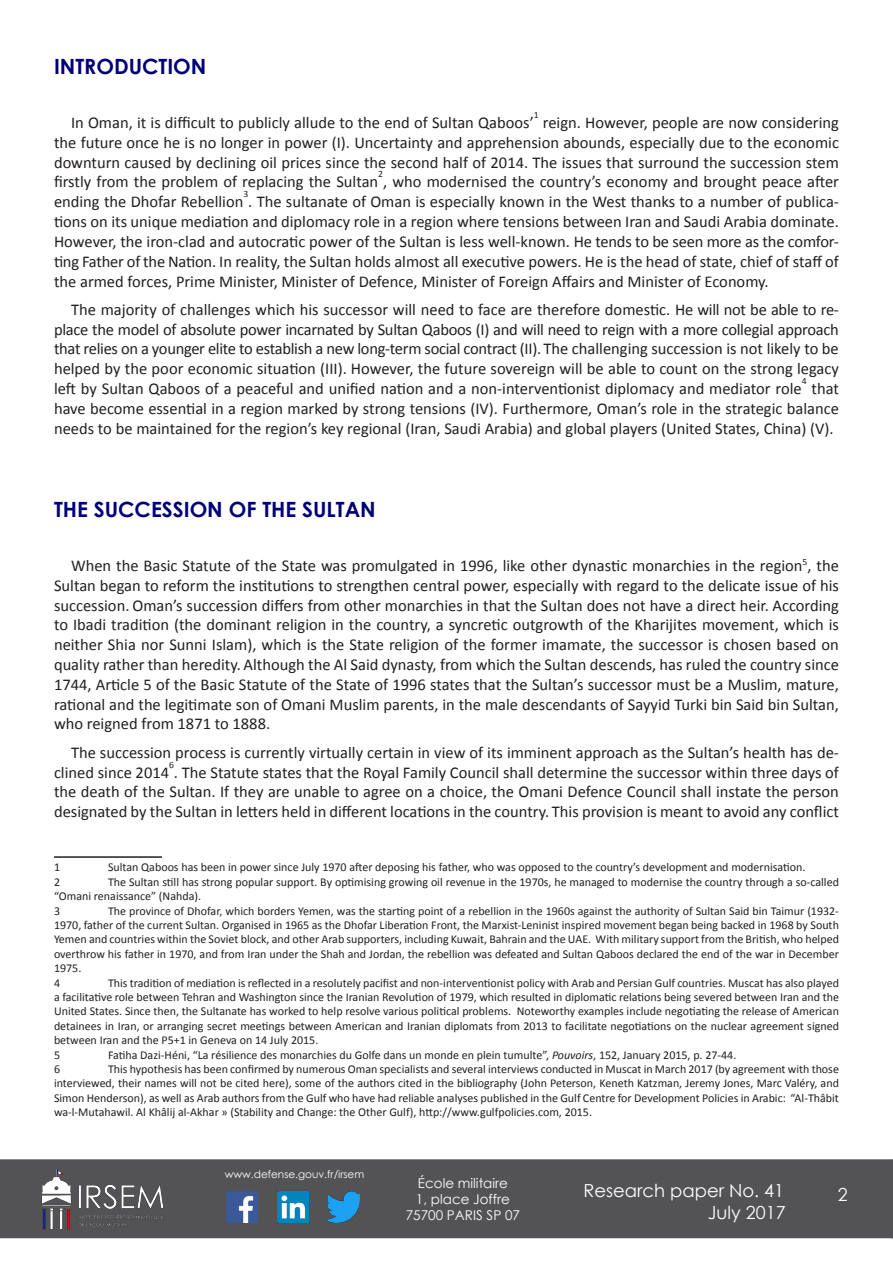
<style>
.page{position:relative;width:893px;height:1263px;background:#fff}
.page>*{position:absolute;margin:0;border:0;box-sizing:border-box;transform-origin:0 0}
.Titre_1{font:700 21px "Century Gothic";color:#000078}
.t1{font:18px/21.6px "Century Gothic";color:#fff;text-align:right}
.Texte_courant{font:16.5px/19.8px "Calibri";color:#231f20;text-align:justify}
.t2{font:13.5px/16.2px "Century Gothic";color:#fff;text-align:center}
.NBP{font:12px/14.4px "Calibri";color:#231f20;text-align:justify}
.t3{font:10.5px "Century Gothic";color:#fff}
.Texte_courant-2{font:9.6px "Calibri";color:#231f20}
.s1{font-style:italic}
</style>
<div class="page">
<div style="left:0;top:1159px;width:893px;height:79px;background:#535355;border:2px solid #535355"></div>
<img style="left:38px;top:1161px;width:127px;height:75px">
<img style="left:226px;top:1191px;width:32px;height:32px">
<img style="left:277px;top:1191px;width:32px;height:32px">
<img style="left:328px;top:1191px;width:32px;height:32px">
<svg style="left:891px;top:1159px;width:2px;height:79px"></svg>
<hr style="left:54px;top:856px;width:108px;height:2px;background:#231f20">
<p class="Titre_1" style="left:54px;top:51px;width:154px">INTRODUCTION</p>
<p class="Texte_courant-2" style="left:534px;top:109px;width:6px">1</p>
<p class="Texte_courant" style="left:54px;top:113px;width:786px;text-indent:489px">reign. However, people are now considering the future once he is no longer in power (I). Uncertainty and apprehension abounds, especially due to the economic downturn caused by declining oil prices since the second half of 2014. The issues that surround the succession stem firstly from the problem of replacing the Sultan , who modernised the country’s economy and brought peace after</p>
<p class="Texte_courant" style="left:71px;top:113px;width:464px">In Oman, it is difficult to publicly allude to the end of Sultan Qaboos’</p>
<p class="Texte_courant-2" style="left:378px;top:168px;width:6px">2</p>
<p class="Texte_courant" style="left:54px;top:192px;width:786px">ending the Dhofar Rebellion . The sultanate of Oman is especially known in the West thanks to a number of publica-</p>
<p class="Texte_courant-2" style="left:243px;top:188px;width:6px">3</p>
<p class="Texte_courant" style="left:54px;top:212px;width:786px">tions on its unique mediation and diplomacy role in a region where tensions between Iran and Saudi Arabia dominate.<br>However, the iron-clad and autocratic power of the Sultan is less well-known. He tends to be seen more as the comfor&shy;ting Father of the Nation. In reality, the Sultan holds almost all executive powers. He is the head of state, chief of staff of the armed forces, Prime Minister, Minister of Defence, Minister of Foreign Affairs and Minister of Economy.</p>
<p class="Texte_courant" style="left:54px;top:299px;width:786px;text-indent:17px">The majority of challenges which his successor will need to face are therefore domestic. He will not be able to re&shy;place the model of absolute power incarnated by Sultan Qaboos (I) and will need to reign with a more collegial approach that relies on a younger elite to establish a new long-term social contract (II). The challenging succession is not likely to be helped by the poor economic situation (III). However, the future sovereign will be able to count on the strong legacy left by Sultan Qaboos of a peaceful and unified nation and a non-interventionist diplomacy and mediator role</p>
<p class="Texte_courant-2" style="left:802px;top:375px;width:6px">4</p>
<p class="Texte_courant" style="left:54px;top:379px;width:786px;text-indent:757px">that have become essential in a region marked by strong tensions (IV). Furthermore, Oman’s role in the strategic balance needs to be maintained for the region’s key regional (Iran, Saudi Arabia) and global players (United States, China) (V).</p>
<p class="Titre_1" style="left:54px;top:494px;width:323px">THE SUCCESSION OF THE SULTAN</p>
<p class="Texte_courant" style="left:54px;top:556px;width:786px;text-indent:17px">When the Basic Statute of the State was promulgated in 1996, like other dynastic monarchies in the region<sup>5</sup>, the Sultan began to reform the institutions to strengthen central power, especially with regard to the delicate issue of his succession. Oman’s succession differs from other monarchies in that the Sultan does not have a direct heir. According to Ibadi tradition (the dominant religion in the country, a syncretic outgrowth of the Kharijites movement, which is neither Shia nor Sunni Islam), which is the State religion of the former imamate, the successor is chosen based on quality rather than heredity. Although the Al Said dynasty, from which the Sultan descends, has ruled the country since 1744, Article 5 of the Basic Statute of the State of 1996 states that the Sultan’s successor must be a Muslim, mature, rational and the legitimate son of Omani Muslim parents, in the male descendants of Sayyid Turki bin Said bin Sultan, who reigned from 1871 to 1888.</p>
<p class="Texte_courant" style="left:54px;top:742px;width:786px;text-align:right">The succession process is currently virtually certain in view of its imminent approach as the Sultan’s health has de&shy;clined since 2014 . The Statute states that the Royal Family Council shall determine the successor within three days of</p>
<p class="Texte_courant-2" style="left:169px;top:758px;width:6px">6</p>
<p class="Texte_courant" style="left:54px;top:782px;width:786px">the death of the Sultan. If they are unable to agree on a choice, the Omani Defence Council shall instate the person designated by the Sultan in letters held in different locations in the country. This provision is meant to avoid any conflict</p>
<p class="NBP" style="left:54px;top:860px;width:8px">1</p>
<p class="NBP" style="left:108px;top:860px;width:699px">Sultan Qaboos has been in power since July 1970 after deposing his father, who was opposed to the country’s development and modernisation.</p>
<p class="NBP" style="left:54px;top:875px;width:8px">2</p>
<p class="NBP" style="left:54px;top:875px;width:786px;text-indent:54px">The Sultan still has strong popular support. By optimising growing oil revenue in the 1970s, he managed to modernise the country through a so-called “Omani renaissance” (Nahda).</p>
<p class="NBP" style="left:54px;top:903px;width:8px">3</p>
<p class="NBP" style="left:54px;top:903px;width:786px;text-indent:54px">The province of Dhofar, which borders Yemen, was the starting point of a rebellion in the 1960s against the authority of Sultan Said bin Taimur (1932- 1970, father of the current Sultan. Organised in 1965 as the Dhofar Liberation Front, the Marxist-Leninist inspired movement began being backed in 1968 by South Yemen and countries within the Soviet block, and other Arab supporters, including Kuwait, Bahrain and the UAE. With military support from the British, who helped overthrow his father in 1970, and from Iran under the Shah and Jordan, the rebellion was defeated and Sultan Qaboos declared the end of the war in December 1975.</p>
<p class="NBP" style="left:54px;top:975px;width:8px">4</p>
<p class="NBP" style="left:54px;top:975px;width:786px;text-indent:54px">This tradition of mediation is reflected in a resolutely pacifist and non-interventionist policy with Arab and Persian Gulf countries. Muscat has also played a facilitative role between Tehran and Washington since the Iranian Revolution of 1979, which resulted in diplomatic relations being severed between Iran and the United States. Since then, the Sultanate has worked to help resolve various political problems. Noteworthy examples include negotiating the release of American detainees in Iran, or arranging secret meetings between American and Iranian diplomats from 2013 to facilitate negotiations on the nuclear agreement signed between Iran and the P5+1 in Geneva on 14 July 2015.</p>
<p class="NBP" style="left:54px;top:1047px;width:8px">5</p>
<p class="NBP" style="left:108px;top:1047px;width:630px">Fatiha Dazi-Héni, “La résilience des monarchies du Golfe dans un monde en plein tumulte”, <span class="s1">Pouvoirs</span>, 152, January 2015, p. 27-44.</p>
<p class="NBP" style="left:54px;top:1062px;width:8px">6</p>
<p class="NBP" style="left:54px;top:1062px;width:786px;text-indent:54px">This hypothesis has been confirmed by numerous Oman specialists and several interviews conducted in Muscat in March 2017 (by agreement with those interviewed, their names will not be cited here), some of the authors cited in the bibliography (John Peterson, Keneth Katzman, Jeremy Jones, Marc Valéry, and Simon Henderson), as well as Arab authors from the Gulf who have had reliable analyses published in the Gulf Centre for Development Policies in Arabic: “Al-Thâbit wa-l-Mutahawil. Al Khâlij al-Akhar » (Stability and Change: the Other Gulf), http://www.gulfpolicies.com, 2015.</p>
<p class="t3" style="left:225px;top:1166px;width:141px">www.defense.gouv.fr/irsem</p>
<p class="t2" style="left:406px;top:1174px;width:116px">École militaire<br>1, place Joffre<br>75700 PARIS SP 07</p>
<p class="t1" style="left:584px;top:1179px;width:204px">Research paper No. 41<br>July 2017</p>
<p class="t1" style="left:838px;top:1183px;width:11px">2</p>
</div>
